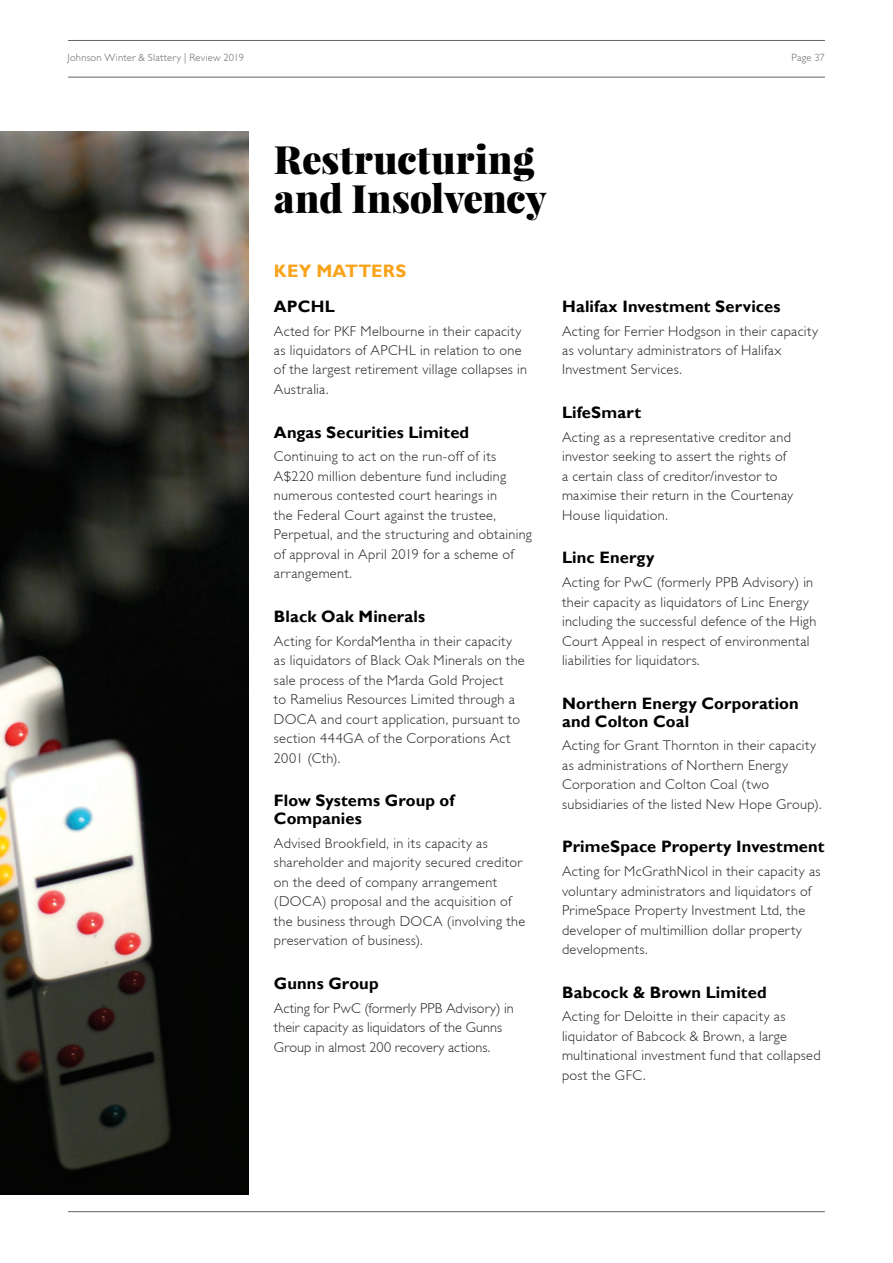
<style>
.page{position:relative;width:893px;height:1263px;background:#fff}
.page>*{position:absolute;margin:0;border:0;box-sizing:border-box;transform-origin:0 0}
.t1{font:900 39px/39px "Playfair Display";color:#000}
.t2{font:700 18px "Gill Sans";letter-spacing:.01em;color:#f9a31b}
.t3{font:700 16.5px/18px "Gill Sans";letter-spacing:.005em;color:#000}
.t4{font:300 14.25px/19.5px "Gill Sans";letter-spacing:.02em;color:#231f20}
.t5{font:300 10.5px "Gill Sans";letter-spacing:.025em;color:#656266}
</style>
<div class="page">
<hr style="left:68px;top:40px;width:757px;height:1px;background:#656266">
<hr style="left:68px;top:77px;width:757px;height:1px;background:#656266">
<hr style="left:68px;top:1211px;width:757px;height:1px;background:#656266">
<img style="left:0;top:132px;width:249px;height:1063px">
<p class="t5" style="left:68px;top:52px;width:178px">Johnson Winter &amp; Slattery | Review 2019</p>
<p class="t5" style="left:791px;top:52px;width:35px">Page 37</p>
<h1 class="t1" style="left:274px;top:139px;width:274px">Restructuring and Insolvency</h1>
<p class="t2" style="left:274px;top:260px;width:134px">KEY MATTERS</p>
<p class="t3" style="left:274px;top:298px;width:63px">APCHL</p>
<p class="t4" style="left:274px;top:321px;width:255px">Acted for PKF Melbourne in their capacity as liquidators of APCHL in relation to one of the largest retirement village collapses in Australia.</p>
<p class="t3" style="left:274px;top:423px;width:197px">Angas Securities Limited</p>
<p class="t4" style="left:274px;top:447px;width:260px">Continuing to act on the run-off of its A$220 million debenture fund including numerous contested court hearings in<br>the Federal Court against the trustee, Perpetual, and the structuring and obtaining of approval in April 2019 for a scheme of arrangement.</p>
<p class="t3" style="left:274px;top:608px;width:153px">Black Oak Minerals</p>
<p class="t4" style="left:274px;top:631px;width:252px">Acting for KordaMentha in their capacity as liquidators of Black Oak Minerals on the sale process of the Marda Gold Project<br>to Ramelius Resources Limited through a DOCA and court application, pursuant to section 444GA of the Corporations Act 2001 (Cth).</p>
<p class="t3" style="left:274px;top:792px;width:182px">Flow Systems Group of<br>Companies</p>
<p class="t4" style="left:274px;top:833px;width:253px">Advised Brookfield, in its capacity as shareholder and majority secured creditor on the deed of company arrangement (DOCA) proposal and the acquisition of the business through DOCA (involving the preservation of business).</p>
<p class="t3" style="left:274px;top:975px;width:106px">Gunns Group</p>
<p class="t4" style="left:274px;top:998px;width:241px">Acting for PwC (formerly PPB Advisory) in their capacity as liquidators of the Gunns<br>Group in almost 200 recovery actions.</p>
<p class="t3" style="left:562px;top:298px;width:220px">Halifax Investment Services</p>
<p class="t4" style="left:562px;top:321px;width:257px">Acting for Ferrier Hodgson in their capacity as voluntary administrators of Halifax<br>Investment Services.</p>
<p class="t3" style="left:562px;top:404px;width:81px">LifeSmart</p>
<p class="t4" style="left:562px;top:427px;width:233px">Acting as a representative creditor and investor seeking to assert the rights of a certain class of creditor/investor to maximise their return in the Courtenay House liquidation.</p>
<p class="t3" style="left:562px;top:549px;width:94px">Linc Energy</p>
<p class="t4" style="left:562px;top:573px;width:256px">Acting for PwC (formerly PPB Advisory) in their capacity as liquidators of Linc Energy including the successful defence of the High Court Appeal in respect of environmental liabilities for liquidators.</p>
<p class="t3" style="left:562px;top:694px;width:238px">Northern Energy Corporation and Colton Coal</p>
<p class="t4" style="left:562px;top:736px;width:261px">Acting for Grant Thornton in their capacity as administrations of Northern Energy Corporation and Colton Coal (two subsidiaries of the listed New Hope Group).</p>
<p class="t3" style="left:562px;top:838px;width:264px">PrimeSpace Property Investment</p>
<p class="t4" style="left:562px;top:862px;width:260px">Acting for McGrathNicol in their capacity as voluntary administrators and liquidators of PrimeSpace Property Investment Ltd, the developer of multimillion dollar property developments.</p>
<p class="t3" style="left:562px;top:983px;width:206px">Babcock &amp; Brown Limited</p>
<p class="t4" style="left:562px;top:1007px;width:260px">Acting for Deloitte in their capacity as liquidator of Babcock &amp; Brown, a large multinational investment fund that collapsed post the GFC.</p>
</div>
